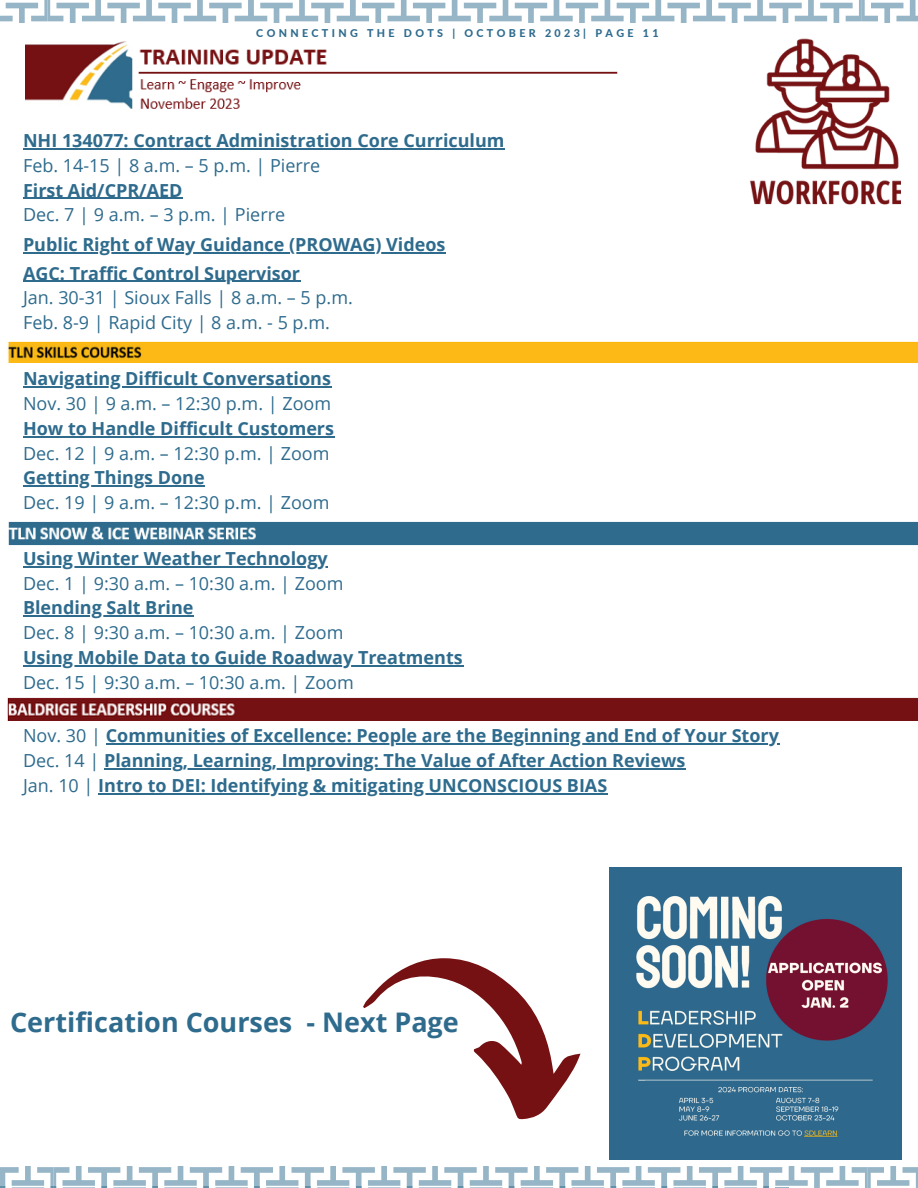
<style>
.page{position:relative;width:918px;height:1188px;background:#fff}
.page>*{position:absolute;margin:0;border:0;box-sizing:border-box;transform-origin:0 0}
.t1{font:700 27px "Open Sans";color:#2e6b8d}
.t2{font:700 18px "Open Sans";color:#2e6b8d}
.t3{font:18px "Open Sans";color:#2e6b8d}
.t4{font:800 10.8px "Lato";letter-spacing:.31em;color:#2e6b8d}
.s1{font-weight:400}
</style>
<div class="page">
<svg style="left:0;top:0;width:918px;height:22px"></svg>
<svg style="left:0;top:1166px;width:918px;height:22px"></svg>
<img style="left:750px;top:38px;width:151px;height:167px">
<img style="left:25px;top:41px;width:593px;height:68px">
<img style="left:610px;top:868px;width:291px;height:291px">
<img style="left:8px;top:341px;width:910px;height:22px">
<img style="left:8px;top:521px;width:910px;height:25px">
<img style="left:7px;top:698px;width:911px;height:22px">
<svg style="left:363px;top:958px;width:217px;height:161px"></svg>
<hr style="left:23px;top:149px;width:482px;height:1px;background:#2e6b8d">
<hr style="left:23px;top:198px;width:160px;height:1px;background:#2e6b8d">
<hr style="left:23px;top:252px;width:423px;height:1px;background:#2e6b8d">
<hr style="left:23px;top:281px;width:277px;height:1px;background:#2e6b8d">
<hr style="left:23px;top:387px;width:308px;height:1px;background:#2e6b8d">
<hr style="left:23px;top:436px;width:311px;height:1px;background:#2e6b8d">
<hr style="left:23px;top:486px;width:182px;height:1px;background:#2e6b8d">
<hr style="left:23px;top:566px;width:305px;height:1px;background:#2e6b8d">
<hr style="left:23px;top:616px;width:171px;height:1px;background:#2e6b8d">
<hr style="left:23px;top:665px;width:440px;height:1px;background:#2e6b8d">
<hr style="left:106px;top:744px;width:674px;height:1px;background:#2e6b8d">
<hr style="left:104px;top:768px;width:582px;height:1px;background:#2e6b8d">
<hr style="left:98px;top:793px;width:510px;height:1px;background:#2e6b8d">
<p class="t4" style="left:256px;top:26px;width:404px">CONNECTING THE DOTS | OCTOBER 2023| PAGE 11</p>
<p class="t2" style="left:23px;top:128px;width:483px">NHI 134077: Contract Administration Core Curriculum</p>
<p class="t3" style="left:23px;top:153px;width:299px">Feb. 14-15 | 8 a.m. – 5 p.m. | Pierre</p>
<p class="t2" style="left:23px;top:177px;width:161px">First Aid/CPR/AED</p>
<p class="t3" style="left:23px;top:202px;width:264px">Dec. 7 | 9 a.m. – 3 p.m. | Pierre</p>
<p class="t2" style="left:23px;top:232px;width:424px">Public Right of Way Guidance (PROWAG) Videos</p>
<p class="t2" style="left:23px;top:261px;width:279px">AGC: Traffic Control Supervisor</p>
<p class="t3" style="left:23px;top:285px;width:331px">Jan. 30-31 | Sioux Falls | 8 a.m. – 5 p.m.</p>
<p class="t3" style="left:23px;top:310px;width:308px">Feb. 8-9 | Rapid City | 8 a.m. - 5 p.m.</p>
<p class="t2" style="left:23px;top:366px;width:309px">Navigating Difficult Conversations</p>
<p class="t3" style="left:23px;top:391px;width:310px">Nov. 30 | 9 a.m. – 12:30 p.m. | Zoom</p>
<p class="t2" style="left:23px;top:416px;width:313px">How to Handle Difficult Customers</p>
<p class="t3" style="left:23px;top:440px;width:308px">Dec. 12 | 9 a.m. – 12:30 p.m. | Zoom</p>
<p class="t2" style="left:23px;top:465px;width:183px">Getting Things Done</p>
<p class="t3" style="left:23px;top:490px;width:308px">Dec. 19 | 9 a.m. – 12:30 p.m. | Zoom</p>
<p class="t2" style="left:23px;top:546px;width:306px">Using Winter Weather Technology</p>
<p class="t3" style="left:23px;top:570px;width:322px">Dec. 1 | 9:30 a.m. – 10:30 a.m. | Zoom</p>
<p class="t2" style="left:23px;top:595px;width:172px">Blending Salt Brine</p>
<p class="t3" style="left:23px;top:620px;width:322px">Dec. 8 | 9:30 a.m. – 10:30 a.m. | Zoom</p>
<p class="t2" style="left:23px;top:645px;width:441px">Using Mobile Data to Guide Roadway Treatments</p>
<p class="t3" style="left:23px;top:669px;width:332px">Dec. 15 | 9:30 a.m. – 10:30 a.m. | Zoom</p>
<p class="t2" style="left:23px;top:723px;width:757px"><span class="s1">Nov. 30 |</span> Communities of Excellence: People are the Beginning and End of Your Story</p>
<p class="t2" style="left:23px;top:748px;width:664px"><span class="s1">Dec. 14 |</span> Planning, Learning, Improving: The Value of After Action Reviews</p>
<p class="t2" style="left:23px;top:773px;width:586px"><span class="s1">Jan. 10 |</span> Intro to DEI: Identifying &amp; mitigating UNCONSCIOUS BIAS</p>
<p class="t1" style="left:10px;top:1004px;width:450px">Certification Courses - Next Page</p>
</div>
